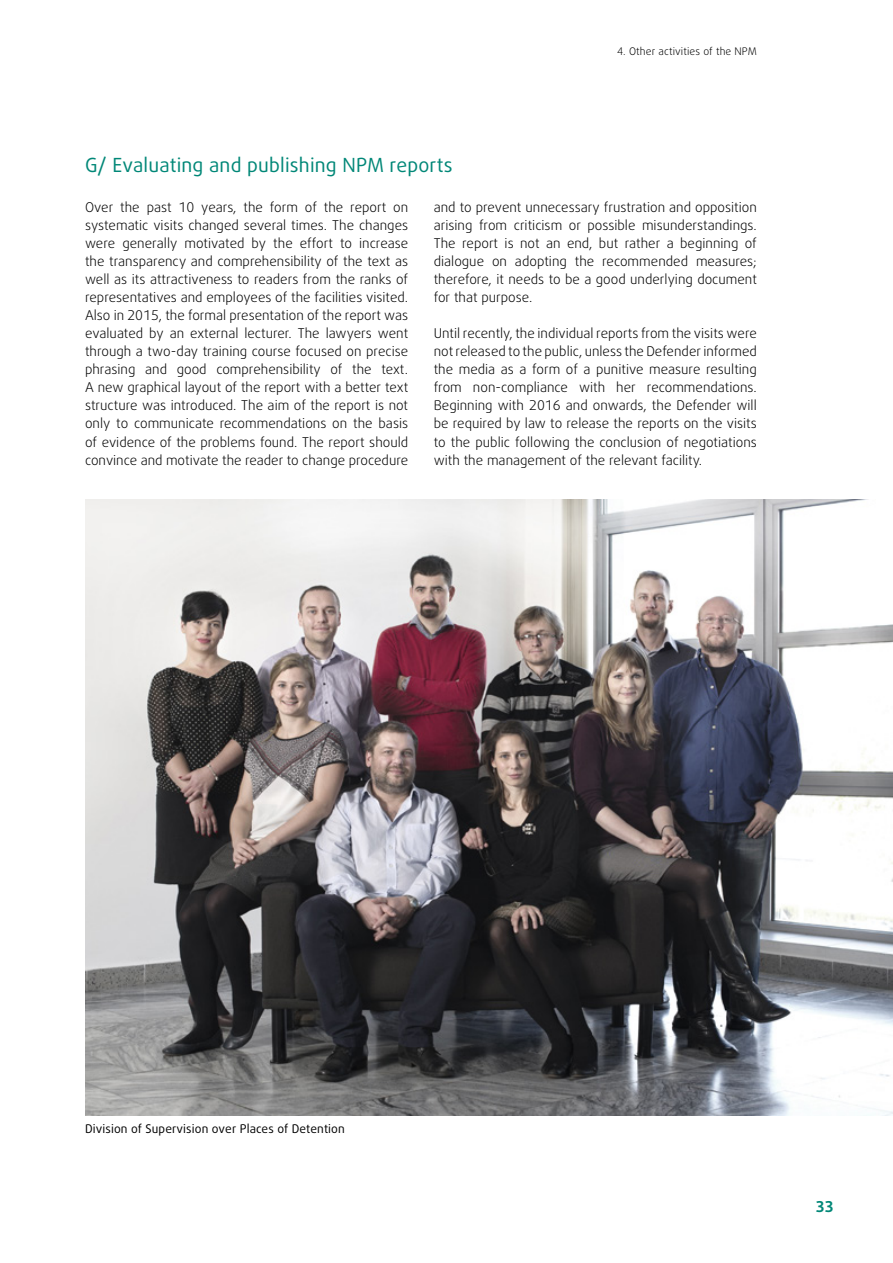
<style>
.page{position:relative;width:893px;height:1263px;background:#fff}
.page>*{position:absolute;margin:0;border:0;box-sizing:border-box;transform-origin:0 0}
.podnadpis{font:19.5px "Daxline Pro";letter-spacing:.01em;color:#008777}
.t1{font:700 15px "Daxline Pro";color:#008777}
.CHLEBA{font:300 13.5px/18px "Daxline Pro";color:#000;text-align:justify}
.grafy_text{font:12px "Daxline Pro";letter-spacing:.01em;color:#000}
.t2{font:300 10.5px "Daxline Pro";letter-spacing:.01em;color:#000}
</style>
<div class="page">
<img style="left:85px;top:500px;width:808px;height:615px">
<p class="t2" style="left:617px;top:44px;width:141px">4. Other activities of the NPM</p>
<p class="podnadpis" style="left:85px;top:153px;width:369px">G/ Evaluating and publishing NPM reports</p>
<p class="CHLEBA" style="left:85px;top:198px;width:325px">Over the past 10 years, the form of the report on systematic visits changed several times. The changes were generally motivated by the effort to increase the transparency and comprehensibility of the text as well as its attractiveness to readers from the ranks of representatives and employees of the facilities visited.<br>Also in 2015, the formal presentation of the report was evaluated by an external lecturer. The lawyers went through a two-day training course focused on precise phrasing and good comprehensibility of the text.<br>A new graphical layout of the report with a better text structure was introduced. The aim of the report is not only to communicate recommendations on the basis of evidence of the problems found. The report should convince and motivate the reader to change procedure</p>
<p class="CHLEBA" style="left:434px;top:198px;width:325px">and to prevent unnecessary frustration and opposition arising from criticism or possible misunderstandings.<br>The report is not an end, but rather a beginning of dialogue on adopting the recommended measures; therefore, it needs to be a good underlying document for that purpose.</p>
<p class="CHLEBA" style="left:434px;top:324px;width:325px">Until recently, the individual reports from the visits were not released to the public, unless the Defender informed the media as a form of a punitive measure resulting from non-compliance with her recommendations.<br>Beginning with 2016 and onwards, the Defender will be required by law to release the reports on the visits to the public following the conclusion of negotiations with the management of the relevant facility.</p>
<p class="grafy_text" style="left:85px;top:1121px;width:261px">Division of Supervision over Places of Detention</p>
<p class="t1" style="left:816px;top:1197px;width:19px">33</p>
</div>
